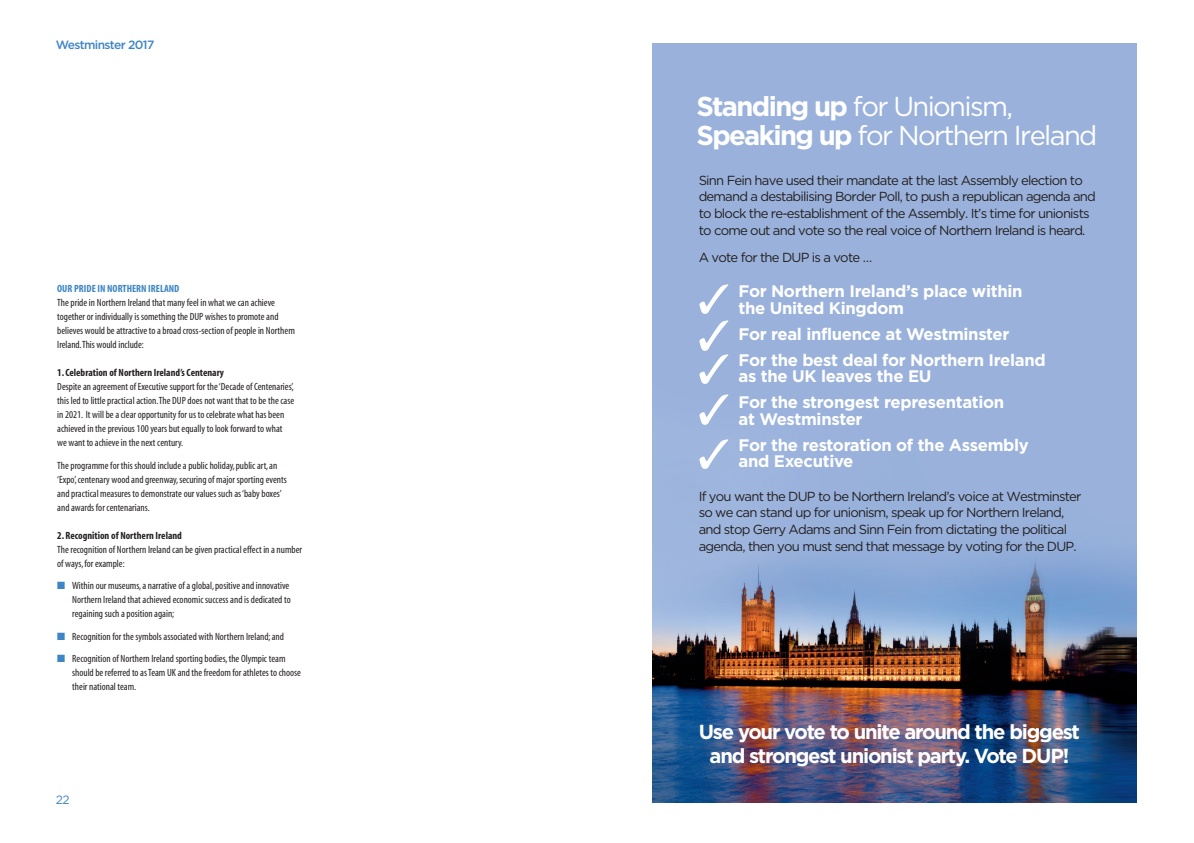
<style>
.page{position:relative;width:1194px;height:843px;background:#fff}
.page>*{position:absolute;margin:0;border:0;box-sizing:border-box;transform-origin:0 0}
.t1{font:27.3px "Gotham";letter-spacing:-.06em;color:#fff}
.t2{font:700 20.3px/23px "Gotham";letter-spacing:-.06em;color:#fff;text-align:center}
.t3{font:700 16.7px/16.7px "Gotham";letter-spacing:-.02em;color:#fff}
.t4{font:13.1px/16.7px "Gotham";letter-spacing:-.06em;color:#231f20}
.t5{font:500 12px "Gotham";letter-spacing:-.05em;color:#3e85c5}
.t6{font:12px "Gotham";color:#3e85c5}
.t7{font:condensed 10.5px/14px "Myriad";color:#231f20}
.s1{font-weight:700;color:#3e85c5}
.s2{font-weight:700}
.s3{color:#3e85c5}
</style>
<div class="page">
<img style="left:652px;top:43px;width:483px;height:760px">
<img style="left:698px;top:283px;width:32px;height:33px">
<img style="left:698px;top:319px;width:32px;height:67px">
<img style="left:698px;top:394px;width:32px;height:32px">
<img style="left:698px;top:438px;width:32px;height:33px">
<p class="t5" style="left:56px;top:38px;width:100px">Westminster 2017</p>
<p class="t7" style="left:57px;top:282px;width:239px"><span class="s1">OUR PRIDE IN NORTHERN IRELAND<br></span>The pride in Northern Ireland that many feel in what we can achieve together or individually is something the DUP wishes to promote and believes would be attractive to a broad cross-section of people in Northern Ireland.This would include:</p>
<p class="t7" style="left:57px;top:366px;width:238px"><span class="s2">1. Celebration of Northern Ireland’s Centenary<br></span>Despite an agreement of Executive support for the ‘Decade of Centenaries’, this led to little practical action.The DUP does not want that to be the case in 2021. It will be a clear opportunity for us to celebrate what has been achieved in the previous 100 years but equally to look forward to what we want to achieve in the next century.</p>
<p class="t7" style="left:57px;top:459px;width:231px">The programme for this should include a public holiday, public art, an ‘Expo’, centenary wood and greenway, securing of major sporting events and practical measures to demonstrate our values such as ‘baby boxes’ and awards for centenarians.</p>
<p class="t7" style="left:57px;top:529px;width:246px"><span class="s2">2. Recognition of Northern Ireland<br></span>The recognition of Northern Ireland can be given practical effect in a number of ways, for example:</p>
<p class="t7" style="left:72px;top:579px;width:220px;text-indent:-15px"><span class="s3">■</span> Within our museums, a narrative of a global, positive and innovative<br>Northern Ireland that achieved economic success and is dedicated to regaining such a position again;</p>
<p class="t7" style="left:57px;top:630px;width:228px"><span class="s3">■</span> Recognition for the symbols associated with Northern Ireland; and</p>
<p class="t7" style="left:72px;top:652px;width:230px;text-indent:-15px"><span class="s3">■</span> Recognition of Northern Ireland sporting bodies, the Olympic team should be referred to as Team UK and the freedom for athletes to choose their national team.</p>
<p class="t6" style="left:56px;top:793px;width:15px">22</p>
<p class="t1" style="left:696px;top:91px;width:318px"><span class="s2">Standing up</span> for Unionism,</p>
<p class="t1" style="left:696px;top:120px;width:402px"><span class="s2">Speaking up</span> for Northern Ireland</p>
<p class="t4" style="left:698px;top:171px;width:398px">Sinn Fein have used their mandate at the last Assembly election to demand a destabilising Border Poll, to push a republican agenda and to block the re-establishment of the Assembly. It’s time for unionists to come out and vote so the real voice of Northern Ireland is heard.</p>
<p class="t4" style="left:698px;top:248px;width:175px">A vote for the DUP is a vote …</p>
<p class="t3" style="left:738px;top:282px;width:285px">For Northern Ireland’s place within the United Kingdom</p>
<p class="t3" style="left:738px;top:325px;width:272px">For real influence at Westminster</p>
<p class="t3" style="left:738px;top:351px;width:308px">For the best deal for Northern Ireland as the UK leaves the EU</p>
<p class="t3" style="left:738px;top:393px;width:267px">For the strongest representation at Westminster</p>
<p class="t3" style="left:738px;top:436px;width:292px">For the restoration of the Assembly and Executive</p>
<p class="t4" style="left:698px;top:487px;width:384px">If you want the DUP to be Northern Ireland’s voice at Westminster so we can stand up for unionism, speak up for Northern Ireland, and stop Gerry Adams and Sinn Fein from dictating the political agenda, then you must send that message by voting for the DUP.</p>
<p class="t2" style="left:698px;top:720px;width:382px">Use your vote to unite around the biggest and strongest unionist party. Vote DUP!</p>
</div>
